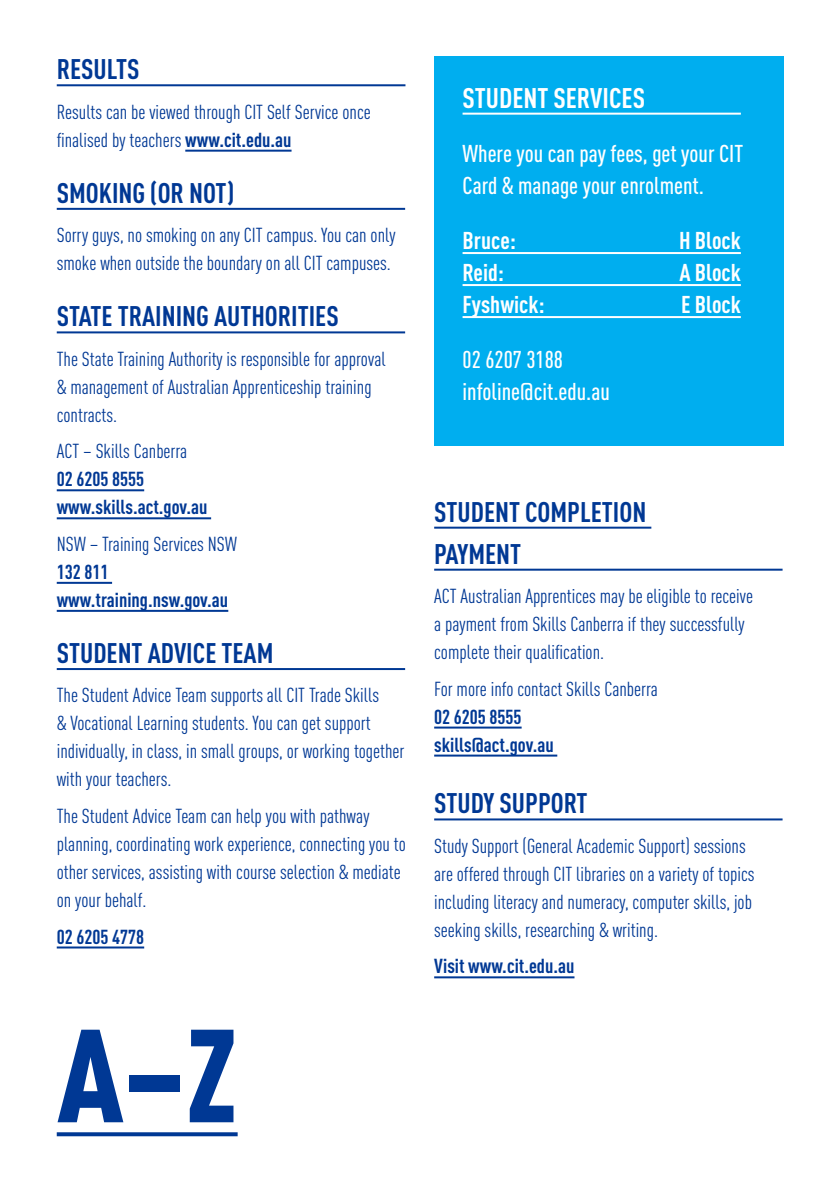
<style>
.page{position:relative;width:840px;height:1191px;background:#fff}
.page>*{position:absolute;margin:0;border:0;box-sizing:border-box;transform-origin:0 0}
.WELCOME_H1{font:900 130px "DIN Cond";color:#003894}
.A-Z_header{font:700 28px/42px "DIN Cond";color:#003894}
.A-Z_H_pop_out{font:700 28px "DIN Cond";color:#fff}
.A-Z_Body_pop_out{font:500 24px/32px "DIN Cond";color:#fff}
.A-Z_Body_pop_out-2{font:700 24px "DIN Cond";color:#fff}
.A-Z_Body{font:20px/28px "DIN Cond";color:#003894}
.A-Z_Body-2{font:700 20px/28px "DIN Cond";color:#003894}
.s1{font-weight:700}
.s2{font-weight:400}
</style>
<div class="page">
<div style="left:434px;top:57px;width:348px;height:389px;background:#00aeef"></div>
<hr style="left:462px;top:113px;width:278px;height:2px;background:#fff">
<hr style="left:462px;top:252px;width:278px;height:2px;background:#fff">
<hr style="left:462px;top:284px;width:278px;height:2px;background:#fff">
<hr style="left:462px;top:316px;width:278px;height:2px;background:#fff">
<hr style="left:57px;top:84px;width:348px;height:2px;background:#003894">
<hr style="left:185px;top:150px;width:106px;height:2px;background:#003894">
<hr style="left:57px;top:208px;width:348px;height:2px;background:#003894">
<hr style="left:57px;top:331px;width:348px;height:2px;background:#003894">
<hr style="left:57px;top:489px;width:87px;height:2px;background:#003894">
<hr style="left:57px;top:517px;width:154px;height:2px;background:#003894">
<hr style="left:57px;top:582px;width:55px;height:2px;background:#003894">
<hr style="left:57px;top:610px;width:171px;height:2px;background:#003894">
<hr style="left:57px;top:668px;width:348px;height:2px;background:#003894">
<hr style="left:57px;top:946px;width:87px;height:2px;background:#003894">
<hr style="left:434px;top:526px;width:217px;height:2px;background:#003894">
<hr style="left:434px;top:568px;width:348px;height:2px;background:#003894">
<hr style="left:434px;top:726px;width:87px;height:2px;background:#003894">
<hr style="left:434px;top:754px;width:123px;height:2px;background:#003894">
<hr style="left:434px;top:818px;width:348px;height:2px;background:#003894">
<hr style="left:434px;top:976px;width:140px;height:2px;background:#003894">
<svg style="left:57px;top:1132px;width:180px;height:4px"></svg>
<p class="A-Z_header" style="left:57px;top:47px;width:84px">RESULTS</p>
<p class="A-Z_Body" style="left:57px;top:97px;width:315px">Results can be viewed through CIT Self Service once finalised by teachers <span class="s1">www.cit.edu.au</span></p>
<p class="A-Z_header" style="left:57px;top:171px;width:179px">SMOKING (OR NOT)</p>
<p class="A-Z_Body" style="left:57px;top:221px;width:340px">Sorry guys, no smoking on any CIT campus. You can only smoke when outside the boundary on all CIT campuses.</p>
<p class="A-Z_header" style="left:57px;top:294px;width:283px">STATE TRAINING AUTHORITIES</p>
<p class="A-Z_Body" style="left:57px;top:344px;width:330px">The State Training Authority is responsible for approval &amp; management of Australian Apprenticeship training contracts.</p>
<p class="A-Z_Body-2" style="left:57px;top:436px;width:152px"><span class="s2">ACT – Skills Canberra<br></span>02 6205 8555 www.skills.act.gov.au</p>
<p class="A-Z_Body-2" style="left:57px;top:529px;width:182px"><span class="s2">NSW – Training Services NSW<br></span>132 811 www.training.nsw.gov.au</p>
<p class="A-Z_header" style="left:57px;top:631px;width:218px">STUDENT ADVICE TEAM</p>
<p class="A-Z_Body" style="left:57px;top:681px;width:349px">The Student Advice Team supports all CIT Trade Skills<br>&amp; Vocational Learning students. You can get support individually, in class, in small groups, or working together with your teachers.</p>
<p class="A-Z_Body" style="left:57px;top:801px;width:350px">The Student Advice Team can help you with pathway planning, coordinating work experience, connecting you to other services, assisting with course selection &amp; mediate on your behalf.</p>
<p class="A-Z_Body-2" style="left:57px;top:921px;width:89px">02 6205 4778</p>
<p class="WELCOME_H1" style="left:57px;top:994px;width:182px">A–Z</p>
<p class="A-Z_H_pop_out" style="left:462px;top:81px;width:184px">STUDENT SERVICES</p>
<p class="A-Z_Body_pop_out" style="left:462px;top:137px;width:282px">Where you can pay fees, get your CIT<br>Card &amp; manage your enrolment.</p>
<p class="A-Z_Body_pop_out-2" style="left:462px;top:226px;width:55px">Bruce:</p>
<p class="A-Z_Body_pop_out-2" style="left:678px;top:226px;width:63px">H Block</p>
<p class="A-Z_Body_pop_out-2" style="left:462px;top:258px;width:43px">Reid:</p>
<p class="A-Z_Body_pop_out-2" style="left:679px;top:258px;width:63px">A Block</p>
<p class="A-Z_Body_pop_out-2" style="left:462px;top:290px;width:83px">Fyshwick:</p>
<p class="A-Z_Body_pop_out-2" style="left:680px;top:290px;width:61px">E Block</p>
<p class="A-Z_Body_pop_out" style="left:462px;top:343px;width:149px">02 6207 3188 infoline@cit.edu.au</p>
<p class="A-Z_header" style="left:434px;top:490px;width:213px">STUDENT COMPLETION<br>PAYMENT</p>
<p class="A-Z_Body" style="left:434px;top:582px;width:320px">ACT Australian Apprentices may be eligible to receive a payment from Skills Canberra if they successfully complete their qualification.</p>
<p class="A-Z_Body" style="left:434px;top:674px;width:225px">For more info contact Skills Canberra<br><span class="s1">02 6205 8555<br>skills@act.gov.au</span></p>
<p class="A-Z_header" style="left:434px;top:781px;width:155px">STUDY SUPPORT</p>
<p class="A-Z_Body" style="left:434px;top:831px;width:322px">Study Support (General Academic Support) sessions are offered through CIT libraries on a variety of topics including literacy and numeracy, computer skills, job seeking skills, researching &amp; writing.</p>
<p class="A-Z_Body-2" style="left:434px;top:951px;width:142px">Visit www.cit.edu.au</p>
</div>
